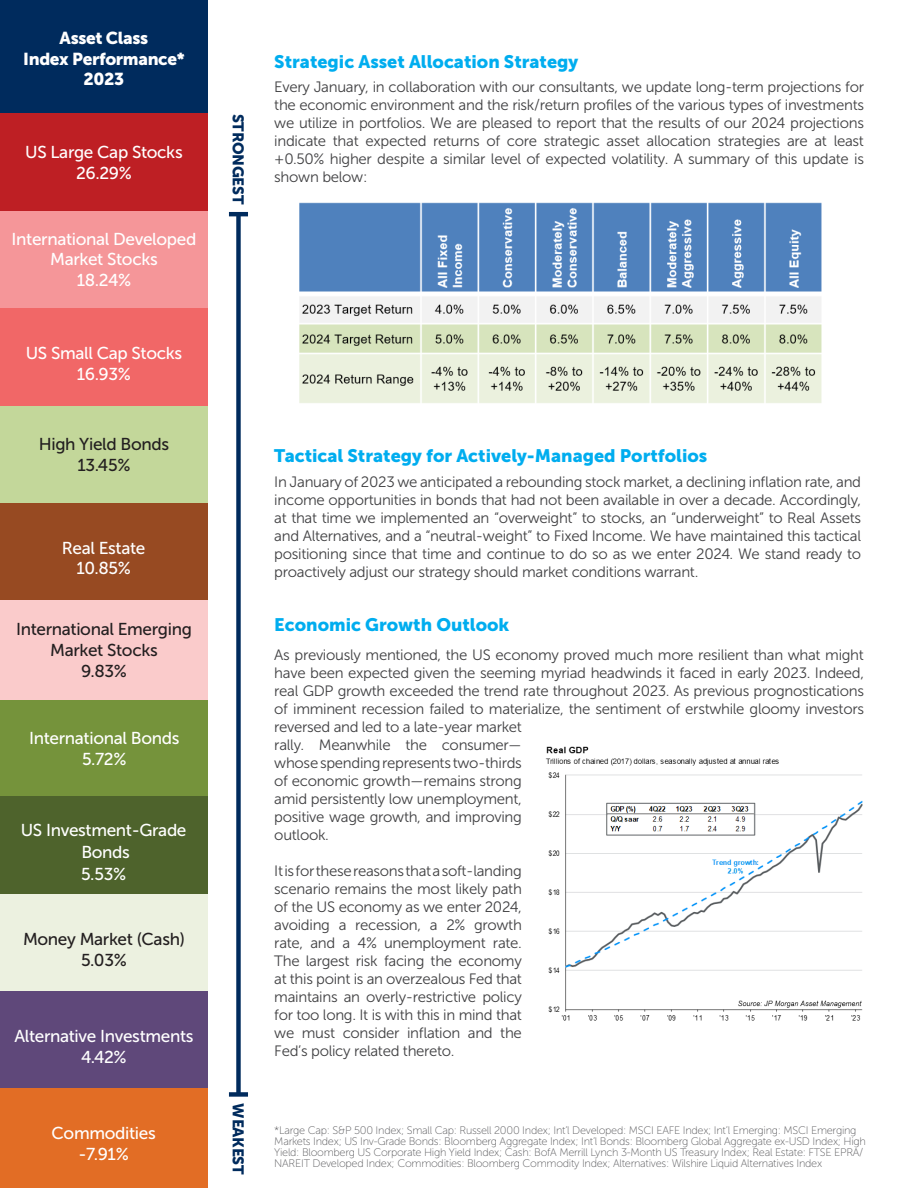
<style>
.page{position:relative;width:918px;height:1188px;background:#fff}
.page>*{position:absolute;margin:0;border:0;box-sizing:border-box;transform-origin:0 0}
.t1{font:18px "Museo Sans 900";color:#00adef}
.t2{font:17.25px/20.7px "Museo Sans 500";letter-spacing:-.02em;color:#fff;text-align:center}
.t3{font:17.25px/20.7px "Museo Sans 500";letter-spacing:-.02em;color:#231f20;text-align:center}
.t4{font:17.25px/20.7px "Museo Sans 900";letter-spacing:-.02em;color:#fff;text-align:center}
.t5{font:15.45px "Museo Sans 900";letter-spacing:-.02em;color:#002b5d}
.t6{font:15px/18px "Museo Sans 300";letter-spacing:-.02em;color:#404042;text-align:justify}
.t7{font:10.95px/10.9px "Museo Sans 100";letter-spacing:-.025em;color:#59595c}
</style>
<div class="page">
<div style="left:0;top:0;width:208px;height:151px;background:#002b5d"></div>
<div style="left:0;top:503px;width:208px;height:97px;background:#974a22"></div>
<div style="left:0;top:699px;width:208px;height:98px;background:#75933b"></div>
<div style="left:0;top:894px;width:208px;height:97px;background:#ecf1e0"></div>
<div style="left:0;top:600px;width:208px;height:99px;background:#facbcb"></div>
<div style="left:0;top:211px;width:208px;height:97px;background:#f59699"></div>
<div style="left:0;top:405px;width:208px;height:98px;background:#c3d79a"></div>
<div style="left:0;top:114px;width:208px;height:97px;background:#be1f24"></div>
<div style="left:0;top:991px;width:208px;height:97px;background:#5f487a"></div>
<div style="left:0;top:797px;width:208px;height:97px;background:#4e632c"></div>
<div style="left:0;top:308px;width:208px;height:97px;background:#f16767"></div>
<div style="left:0;top:1088px;width:208px;height:100px;background:#e26d25"></div>
<div style="left:236px;top:214px;width:5px;height:880px;background:#002b5d"></div>
<hr style="left:229px;top:212px;width:19px;height:4px;background:#002b5d">
<div style="left:229px;top:1092px;width:19px;height:5px;background:#002b5d"></div>
<img style="left:299px;top:202px;width:523px;height:201px">
<img style="left:545px;top:746px;width:318px;height:275px">
<p class="t4" style="left:23px;top:28px;width:163px">Asset Class<br>Index Performance*<br>2023</p>
<p class="t2" style="left:25px;top:142px;width:159px">US Large Cap Stocks<br>26.29%</p>
<p class="t2" style="left:12px;top:228px;width:186px">International Developed<br>Market Stocks<br>18.24%</p>
<p class="t2" style="left:26px;top:343px;width:158px">US Small Cap Stocks<br>16.93%</p>
<p class="t3" style="left:39px;top:434px;width:132px">High Yield Bonds<br>13.45%</p>
<p class="t2" style="left:62px;top:537px;width:85px">Real Estate<br>10.85%</p>
<p class="t3" style="left:16px;top:619px;width:177px">International Emerging<br>Market Stocks<br>9.83%</p>
<p class="t2" style="left:29px;top:728px;width:152px">International Bonds<br>5.72%</p>
<p class="t2" style="left:21px;top:820px;width:167px;line-height:21.9px">US Investment-Grade<br>Bonds<br>5.53%</p>
<p class="t3" style="left:23px;top:929px;width:163px">Money Market (Cash)<br>5.03%</p>
<p class="t2" style="left:14px;top:1026px;width:181px">Alternative Investments<br>4.42%</p>
<p class="t2" style="left:52px;top:1123px;width:106px">Commodities -7.91%</p>
<p class="t5" style="left:247px;top:114px;width:92px;rotate:90deg">STRONGEST</p>
<p class="t1" style="left:274px;top:51px;width:306px">Strategic Asset Allocation Strategy</p>
<p class="t6" style="left:274px;top:78px;width:591px">Every January, in collaboration with our consultants, we update long-term projections for the economic environment and the risk/return profiles of the various types of investments we utilize in portfolios. We are pleased to report that the results of our 2024 projections indicate that expected returns of core strategic asset allocation strategies are at least +0.50% higher despite a similar level of expected volatility. A summary of this update is shown below:</p>
<p class="t5" style="left:247px;top:1103px;width:73px;rotate:90deg">WEAKEST</p>
<p class="t1" style="left:274px;top:445px;width:435px">Tactical Strategy for Actively-Managed Portfolios</p>
<p class="t6" style="left:274px;top:473px;width:588px">In January of 2023 we anticipated a rebounding stock market, a declining inflation rate, and income opportunities in bonds that had not been available in over a decade. Accordingly, at that time we implemented an “overweight” to stocks, an “underweight” to Real Assets and Alternatives, and a “neutral-weight” to Fixed Income. We have maintained this tactical positioning since that time and continue to do so as we enter 2024. We stand ready to proactively adjust our strategy should market conditions warrant.</p>
<p class="t1" style="left:274px;top:614px;width:237px">Economic Growth Outlook</p>
<p class="t6" style="left:274px;top:646px;width:591px;text-align:left">As previously mentioned, the US economy proved much more resilient than what might have been expected given the seeming myriad headwinds it faced in early 2023. Indeed, real GDP growth exceeded the trend rate throughout 2023. As previous prognostications of imminent recession failed to materialize, the sentiment of erstwhile gloomy investors reversed and led to a late-year market<br>rally. Meanwhile the consumer—<br>whose spending represents two-thirds<br>of economic growth—remains strong<br>amid persistently low unemployment,<br>positive wage growth, and improving<br>outlook.</p>
<p class="t6" style="left:274px;top:862px;width:249px">It is for these reasons that a soft-landing scenario remains the most likely path of the US economy as we enter 2024, avoiding a recession, a 2% growth rate, and a 4% unemployment rate.<br>The largest risk facing the economy at this point is an overzealous Fed that maintains an overly-restrictive policy for too long. It is with this in mind that we must consider inflation and the Fed’s policy related thereto.</p>
<p class="t7" style="left:274px;top:1125px;width:593px">*Large Cap: S&amp;P 500 Index; Small Cap: Russell 2000 Index; Int’l Developed: MSCI EAFE Index; Int’l Emerging: MSCI Emerging Markets Index; US Inv-Grade Bonds: Bloomberg Aggregate Index; Int’l Bonds: Bloomberg Global Aggregate ex-USD Index; High Yield: Bloomberg US Corporate High Yield Index; Cash: BofA Merrill Lynch 3-Month US Treasury Index; Real Estate: FTSE EPRA/ NAREIT Developed Index; Commodities: Bloomberg Commodity Index; Alternatives: Wilshire Liquid Alternatives Index</p>
</div>
